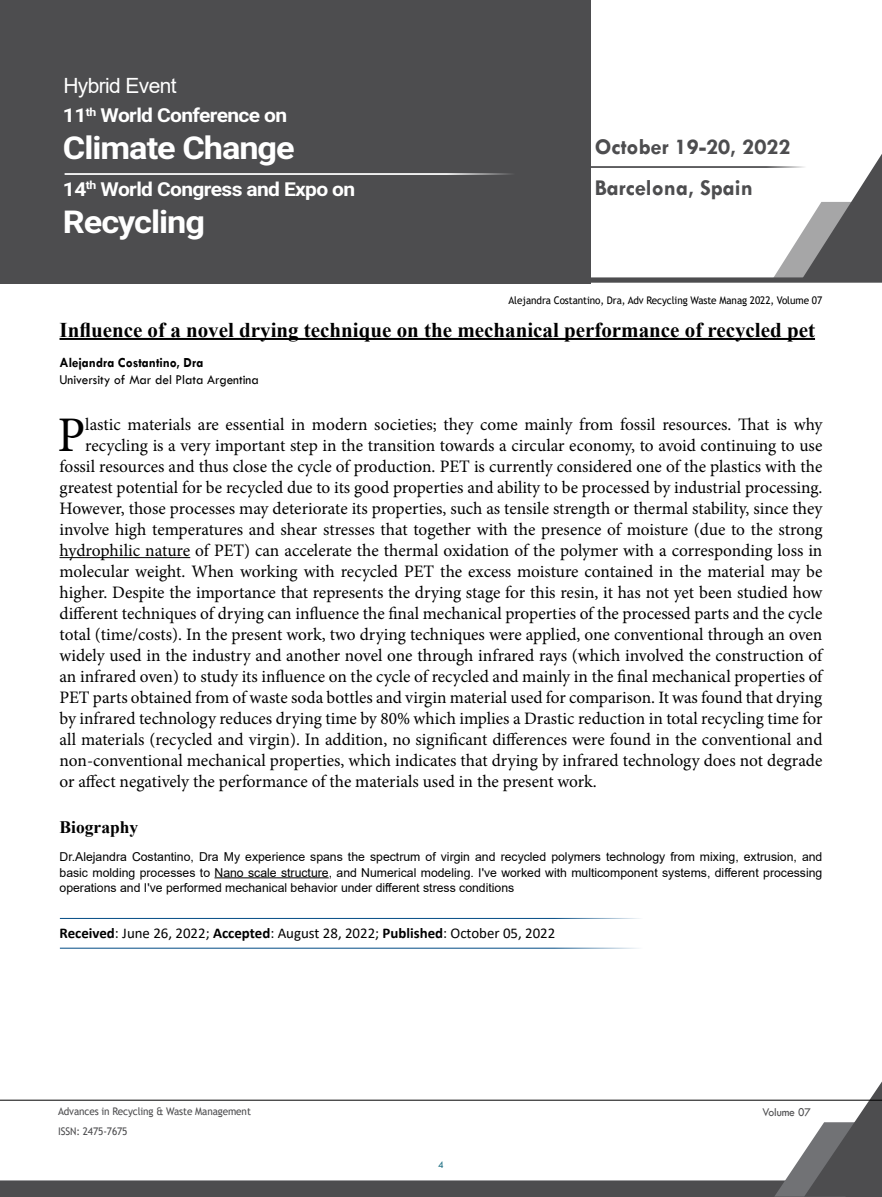
<style>
.page{position:relative;width:882px;height:1197px;background:#fff}
.page>*{position:absolute;margin:0;border:0;box-sizing:border-box;transform-origin:0 0}
.t1{font:49.88px "Minion Pro";color:#000}
.t2{font:700 31.5px "Roboto";letter-spacing:-.03em;color:#fff;scale:1.09 1}
.t3{font:700 22.75px/41.1px "Tw Cen";color:#4d4d4f}
.t4{font:700 21px "Times New Roman";color:#000}
.t5{font:21px "Arial";letter-spacing:-.03em;color:#fff}
.t6{font:700 19.25px "Roboto";letter-spacing:-.03em;color:#fff;scale:1.09 1}
.t7{font:17.5px "Minion Pro";color:#000}
.t8{font:700 17.5px "Times New Roman";color:#000}
.t9{font:14.88px "Calibri";color:#000}
.t10{font:14px "Tw Cen";color:#000;scale:.95 1}
.t11{font:700 14px "Tw Cen";color:#000;scale:.95 1}
.t12{font:12.25px/15.8px "Arial";color:#000;text-align:justify}
.t13{font:12.25px "Tw Cen";letter-spacing:-.01em;color:#4d4d4f;scale:.95 1}
.t14{font:10.5px "Trebuchet MS";letter-spacing:-.01em;color:#000;scale:.95 1}
.t15{font:10.5px "Trebuchet MS";letter-spacing:-.01em;color:#4d4d4f;scale:.95 1}
.t16{font:10.5px "Tw Cen";color:#15697e;scale:.95 1}
.s1{font-weight:700}
</style>
<div class="page">
<svg style="left:0;top:1081px;width:882px;height:116px"></svg>
<hr style="left:0;top:1100px;width:882px;height:1px;background:#000">
<div style="left:0;top:0;width:590px;height:283px;background:#4d4d4f"></div>
<svg style="left:64px;top:153px;width:818px;height:130px"></svg>
<hr style="left:65px;top:173px;width:477px;height:2px;background:#fff">
<hr style="left:60px;top:338px;width:755px;height:2px;background:#000">
<hr style="left:60px;top:557px;width:130px;height:1px;background:#000">
<hr style="left:215px;top:877px;width:114px;height:1px;background:#000">
<hr style="left:60px;top:918px;width:618px;height:1px;background:#004b84">
<hr style="left:60px;top:948px;width:618px;height:1px;background:#004b84">
<p class="t5" style="left:63px;top:71px;width:115px">Hybrid Event</p>
<p class="t6" style="left:63px;top:102px;width:207px">11<sup>th</sup> World Conference on</p>
<h2 class="t2" style="left:63px;top:126px;width:214px">Climate Change</h2>
<p class="t6" style="left:63px;top:175px;width:270px">14<sup>th</sup> World Congress and Expo on</p>
<h2 class="t2" style="left:63px;top:199px;width:132px">Recycling</h2>
<h3 class="t3" style="left:595px;top:126px;width:197px">October 19-20, 2022<br>Barcelona, Spain</h3>
<p class="t14" style="left:509px;top:293px;width:332px">Alejandra Costantino, Dra, Adv Recycling Waste Manag 2022, Volume 07</p>
<p class="t4" style="left:60px;top:314px;width:757px">Influence of a novel drying technique on the mechanical performance of recycled pet</p>
<p class="t11" style="left:60px;top:354px;width:153px">Alejandra Costantino, Dra</p>
<p class="t10" style="left:60px;top:371px;width:211px">University of Mar del Plata Argentina</p>
<h1 class="t1" style="left:58px;top:402px;width:29px">P</h1>
<p class="t7" style="left:85px;top:413px;width:739px">lastic materials are essential in modern societies; they come mainly from fossil resources. That is why</p>
<p class="t7" style="left:85px;top:434px;width:739px">recycling is a very important step in the transition towards a circular economy, to avoid continuing to use</p>
<p class="t7" style="left:60px;top:455px;width:764px">fossil resources and thus close the cycle of production. PET is currently considered one of the plastics with the</p>
<p class="t7" style="left:60px;top:476px;width:764px">greatest potential for be recycled due to its good properties and ability to be processed by industrial processing.</p>
<p class="t7" style="left:60px;top:497px;width:764px">However, those processes may deteriorate its properties, such as tensile strength or thermal stability, since they</p>
<p class="t7" style="left:60px;top:518px;width:764px">involve high temperatures and shear stresses that together with the presence of moisture (due to the strong</p>
<p class="t7" style="left:60px;top:539px;width:764px">hydrophilic nature of PET) can accelerate the thermal oxidation of the polymer with a corresponding loss in</p>
<p class="t7" style="left:60px;top:560px;width:765px">molecular weight. When working with recycled PET the excess moisture contained in the material may be</p>
<p class="t7" style="left:60px;top:581px;width:764px">higher. Despite the importance that represents the drying stage for this resin, it has not yet been studied how</p>
<p class="t7" style="left:60px;top:602px;width:764px">different techniques of drying can influence the final mechanical properties of the processed parts and the cycle</p>
<p class="t7" style="left:60px;top:623px;width:764px">total (time/costs). In the present work, two drying techniques were applied, one conventional through an oven</p>
<p class="t7" style="left:60px;top:644px;width:764px">widely used in the industry and another novel one through infrared rays (which involved the construction of</p>
<p class="t7" style="left:60px;top:665px;width:764px">an infrared oven) to study its influence on the cycle of recycled and mainly in the final mechanical properties of</p>
<p class="t7" style="left:60px;top:686px;width:764px">PET parts obtained from of waste soda bottles and virgin material used for comparison. It was found that drying</p>
<p class="t7" style="left:60px;top:707px;width:764px">by infrared technology reduces drying time by 80% which implies a Drastic reduction in total recycling time for</p>
<p class="t7" style="left:60px;top:728px;width:764px">all materials (recycled and virgin). In addition, no significant differences were found in the conventional and</p>
<p class="t7" style="left:60px;top:749px;width:764px">non-conventional mechanical properties, which indicates that drying by infrared technology does not degrade</p>
<p class="t7" style="left:60px;top:770px;width:539px">or affect negatively the performance of the materials used in the present work.</p>
<p class="t8" style="left:60px;top:814px;width:80px">Biography</p>
<p class="t12" style="left:60px;top:849px;width:764px">Dr.Alejandra Costantino, Dra My experience spans the spectrum of virgin and recycled polymers technology from mixing, extrusion, and basic molding processes to Nano scale structure, and Numerical modeling. I've worked with multicomponent systems, different processing operations and I've performed mechanical behavior under different stress conditions</p>
<p class="t9" style="left:60px;top:923px;width:497px"><span class="s1">Received</span>: June 26, 2022; <span class="s1">Accepted</span>: August 28, 2022; <span class="s1">Published</span>: October 05, 2022</p>
<p class="t15" style="left:58px;top:1105px;width:205px">Advances in Recycling &amp; Waste Management</p>
<p class="t13" style="left:762px;top:1104px;width:53px">Volume 07</p>
<p class="t15" style="left:58px;top:1125px;width:75px">ISSN: 2475-7675</p>
<p class="t16" style="left:438px;top:1159px;width:7px">4</p>
</div>
